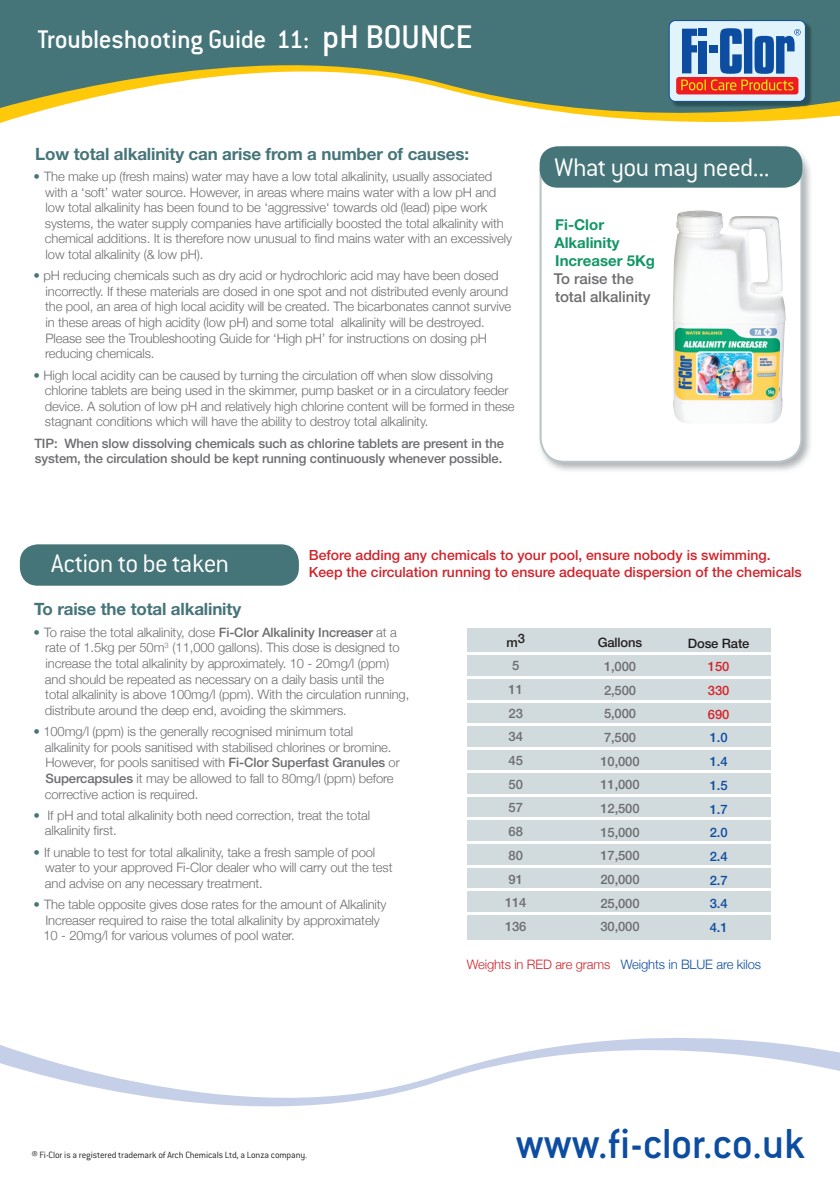
<style>
.page{position:relative;width:840px;height:1191px;background:#fff}
.page>*{position:absolute;margin:0;border:0;box-sizing:border-box;transform-origin:0 0}
.t1{font:500 46px "Conduit ITC";letter-spacing:-.01em;color:#0d4da1}
.t2{font:300 28px "Conduit ITC";letter-spacing:-.025em;color:#fff}
.t3{font:500 28px "Conduit ITC";letter-spacing:-.015em;color:#fff}
.t4{font:700 17px "Helvetica Neue";letter-spacing:-.01em;color:#467579}
.t5{font:700 15px/18px "Helvetica Neue";color:#139766}
.t6{font:500 15px/18px "Helvetica Neue";color:#6c6d70}
.t7{font:500 14px/16.8px "Helvetica Neue";color:#d1232a}
.t8{font:300 13px/15.6px "Helvetica Neue";letter-spacing:-.01em;color:#6c6d70}
.t9{font:500 13px/23.6px "Helvetica Neue";letter-spacing:-.01em;color:#6c6d70}
.t10{font:300 13px "Helvetica Neue";letter-spacing:-.01em;color:#0d4da1}
.t11{font:500 13px/23.6px "Helvetica Neue";color:#0d4da1;text-align:justify}
.t12{font:500 13px "Helvetica Neue";letter-spacing:-.01em;color:#231f20}
.t13{font:500 13px/23.6px "Helvetica Neue";letter-spacing:-.01em;color:#d1232a;text-align:justify}
.t14{font:300 10px "Conduit ITC";letter-spacing:-.015em;color:#231f20}
.s1{font-size:36px}
.s2{color:#467579}
.s3{font-weight:500}
.s4{font-size:14px}
.s5{color:#d1232a}
</style>
<div class="page">
<svg style="left:0;top:0;width:839px;height:123px;fill:#467579"></svg>
<div style="left:20px;top:544px;width:279px;height:41px;background:#467579;border-radius:18px"></div>
<img style="left:669px;top:21px;width:142px;height:87px">
<svg style="left:668px;top:20px;width:137px;height:82px;background:#9f9bb3"></svg>
<img style="left:549px;top:154px;width:261px;height:317px">
<svg style="left:539px;top:146px;width:262px;height:317px"></svg>
<div style="left:539px;top:146px;width:262px;height:42px;background:#467579;border-radius:18px"></div>
<svg style="left:0;top:1038px;width:839px;height:69px"></svg>
<img style="left:672px;top:210px;width:113px;height:213px">
<div style="left:466px;top:628px;width:304px;height:312px;background:#d1dadc"></div>
<hr style="left:466px;top:653px;width:304px;height:2px;background:#fff">
<hr style="left:466px;top:676px;width:304px;height:2px;background:#fff">
<hr style="left:466px;top:700px;width:304px;height:2px;background:#fff">
<hr style="left:466px;top:723px;width:304px;height:2px;background:#fff">
<hr style="left:466px;top:747px;width:304px;height:2px;background:#fff">
<hr style="left:466px;top:771px;width:304px;height:2px;background:#fff">
<hr style="left:466px;top:794px;width:304px;height:2px;background:#fff">
<hr style="left:466px;top:818px;width:304px;height:2px;background:#fff">
<hr style="left:466px;top:841px;width:304px;height:2px;background:#fff">
<hr style="left:466px;top:865px;width:304px;height:2px;background:#fff">
<hr style="left:466px;top:888px;width:304px;height:2px;background:#fff">
<hr style="left:466px;top:912px;width:304px;height:2px;background:#fff">
<h2 class="t3" style="left:38px;top:22px;width:436px">Troubleshooting Guide 11: <span class="s1">pH BOUNCE</span></h2>
<h3 class="t4" style="left:35px;top:143px;width:435px">Low total alkalinity can arise from a number of causes:</h3>
<p class="t8" style="left:45px;top:168px;width:468px;text-indent:-11px"><span class="s2">•</span> The make up (fresh mains) water may have a low total alkalinity, usually associated with a ‘soft’ water source. However, in areas where mains water with a low pH and low total alkalinity has been found to be ‘aggressive‘ towards old (lead) pipe work systems, the water supply companies have artificially boosted the total alkalinity with chemical additions. It is therefore now unusual to find mains water with an excessively low total alkalinity (&amp; low pH).</p>
<p class="t8" style="left:45px;top:267px;width:467px;text-indent:-12px"><span class="s2">•</span> pH reducing chemicals such as dry acid or hydrochloric acid may have been dosed incorrectly. If these materials are dosed in one spot and not distributed evenly around the pool, an area of high local acidity will be created. The bicarbonates cannot survive in these areas of high acidity (low pH) and some total alkalinity will be destroyed.<br>Please see the Troubleshooting Guide for ‘High pH’ for instructions on dosing pH reducing chemicals.</p>
<p class="t8" style="left:45px;top:366px;width:471px;text-indent:-11px"><span class="s2">•</span> High local acidity can be caused by turning the circulation off when slow dissolving chlorine tablets are being used in the skimmer, pump basket or in a circulatory feeder device. A solution of low pH and relatively high chlorine content will be formed in these stagnant conditions which will have the ability to destroy total alkalinity.</p>
<p class="t9" style="left:34px;top:435px;width:471px;line-height:15.6px">TIP: When slow dissolving chemicals such as chlorine tablets are present in the system, the circulation should be kept running continuously whenever possible.</p>
<h2 class="t2" style="left:554px;top:150px;width:217px">What you may need...</h2>
<p class="t5" style="left:554px;top:215px;width:102px">Fi-Clor<br>Alkalinity<br>Increaser 5Kg</p>
<p class="t6" style="left:553px;top:269px;width:98px">To raise the total alkalinity</p>
<p class="t7" style="left:309px;top:547px;width:494px">Before adding any chemicals to your pool, ensure nobody is swimming.<br>Keep the circulation running to ensure adequate dispersion of the chemicals</p>
<h2 class="t2" style="left:51px;top:547px;width:180px">Action to be taken</h2>
<h3 class="t4" style="left:34px;top:599px;width:208px">To raise the total alkalinity</h3>
<p class="t8" style="left:45px;top:623px;width:365px;text-indent:-11px"><span class="s2">•</span> To raise the total alkalinity, dose <span class="s3">Fi-Clor Alkalinity Increaser</span> at a rate of 1.5kg per 50m<sup>3</sup> (11,000 gallons). This dose is designed to increase the total alkalinity by approximately. 10 - 20mg/l (ppm) and should be repeated as necessary on a daily basis until the total alkalinity is above 100mg/l (ppm). With the circulation running, distribute around the deep end, avoiding the skimmers.</p>
<p class="t8" style="left:45px;top:723px;width:356px;text-indent:-11px"><span class="s2">•</span> 100mg/l (ppm) is the generally recognised minimum total alkalinity for pools sanitised with stabilised chlorines or bromine.<br>However, for pools sanitised with <span class="s3">Fi-Clor Superfast Granules</span> or <span class="s3">Supercapsules</span> it may be allowed to fall to 80mg/l (ppm) before corrective action is required.</p>
<p class="t8" style="left:45px;top:806px;width:326px;text-indent:-11px"><span class="s2">•</span> If pH and total alkalinity both need correction, treat the total alkalinity first.</p>
<p class="t8" style="left:45px;top:843px;width:349px;text-indent:-11px"><span class="s2">•</span> If unable to test for total alkalinity, take a fresh sample of pool water to your approved Fi-Clor dealer who will carry out the test and advise on any necessary treatment.</p>
<p class="t8" style="left:43px;top:896px;width:344px;text-indent:-10px"><span class="s2">•</span> The table opposite gives dose rates for the amount of Alkalinity<br>Increaser required to raise the total alkalinity by approximately<br>10 - 20mg/l for various volumes of pool water.</p>
<p class="t12" style="left:506px;top:632px;width:20px">m3</p>
<p class="t9" style="left:504px;top:654px;width:23px;text-align:center">5<br>11<br>23<br>34<br>45<br>50<br>57<br>68<br>80<br>91<br>114<br>136</p>
<p class="t12" style="left:597px;top:635px;width:46px">Gallons</p>
<p class="t9" style="left:600px;top:654px;width:41px">1,000<br>2,500<br>5,000<br>7,500<br>10,000<br>11,000<br>12,500<br>15,000<br>17,500<br>20,000<br>25,000<br>30,000</p>
<p class="t12" style="left:687px;top:635px;width:63px">Dose Rate</p>
<p class="t13" style="left:707px;top:655px;width:23px">150<br>330<br>690</p>
<p class="t11" style="left:709px;top:726px;width:19px">1.0<br>1.4<br>1.5<br>1.7<br>2.0<br>2.4<br>2.7<br>3.4<br>4.1</p>
<p class="t14" style="left:32px;top:1148px;width:277px"><span class="s4">®</span> Fi-Clor is a registered trademark of Arch Chemicals Ltd, a Lonza company.</p>
<p class="t10" style="left:466px;top:954px;width:296px"><span class="s5">Weights in RED are grams</span> Weights in BLUE are kilos</p>
<h1 class="t1" style="left:515px;top:1115px;width:290px">www.fi-clor.co.uk</h1>
</div>
